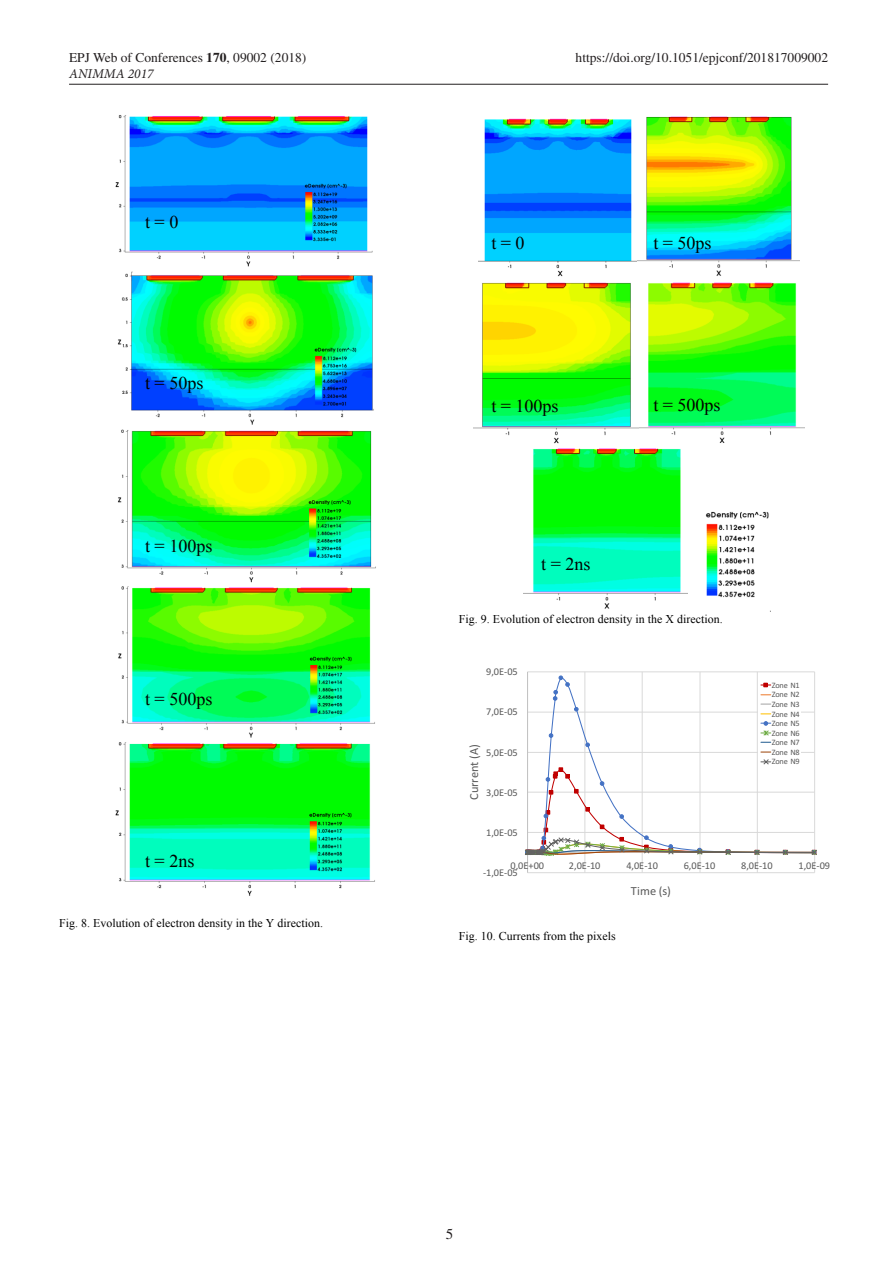
<style>
.page{position:relative;width:893px;height:1263px;background:#fff}
.page>*{position:absolute;margin:0;border:0;box-sizing:border-box;transform-origin:0 0}
.t1{font:18px "Times New Roman";color:#000}
.t2{font:15px "Times";color:#231f20}
.t3{font:13.5px "Times";color:#231f20}
.t4{font:italic 13.5px "Minion Pro";color:#231f20}
.t5{font:12.45px "Calibri";letter-spacing:.01em;color:#595959}
.t6{font:11.85px "Times New Roman";letter-spacing:.005em;color:#000}
.t7{font:10.35px "Calibri";letter-spacing:-.005em;color:#595959}
.t8{font:8.25px/9.6px "Calibri";letter-spacing:-.025em;color:#595959;text-align:justify}
.s1{font-weight:700}
</style>
<div class="page">
<img style="left:115px;top:115px;width:261px;height:781px">
<img style="left:479px;top:118px;width:159px;height:159px">
<img style="left:638px;top:116px;width:162px;height:160px">
<img style="left:474px;top:282px;width:330px;height:162px">
<img style="left:523px;top:448px;width:165px;height:161px">
<img style="left:705px;top:511px;width:66px;height:100px">
<hr style="left:528px;top:872px;width:287px;height:1px;background:#d9d9d9">
<hr style="left:528px;top:672px;width:287px;height:1px;background:#d9d9d9">
<hr style="left:585px;top:672px;width:1px;height:201px;background:#d9d9d9">
<hr style="left:642px;top:672px;width:1px;height:201px;background:#d9d9d9">
<hr style="left:700px;top:672px;width:1px;height:201px;background:#d9d9d9">
<hr style="left:757px;top:672px;width:1px;height:201px;background:#d9d9d9">
<hr style="left:814px;top:672px;width:1px;height:201px;background:#d9d9d9">
<hr style="left:527px;top:672px;width:1px;height:201px;background:#bfbfbf">
<svg style="left:528px;top:676px;width:286px;height:83px"></svg>
<svg style="left:549px;top:733px;width:4px;height:5px"></svg>
<svg style="left:553px;top:676px;width:17px;height:24px"></svg>
<svg style="left:574px;top:707px;width:4px;height:4px"></svg>
<svg style="left:586px;top:743px;width:4px;height:4px"></svg>
<div style="left:758px;top:680px;width:43px;height:86px;background:#fff"></div>
<svg style="left:761px;top:683px;width:10px;height:4px"></svg>
<svg style="left:761px;top:703px;width:10px;height:2px"></svg>
<svg style="left:761px;top:721px;width:10px;height:15px"></svg>
<svg style="left:525px;top:759px;width:292px;height:97px"></svg>
<img style="left:481px;top:232px;width:63px;height:25px">
<img style="left:643px;top:232px;width:90px;height:25px">
<img style="left:481px;top:395px;width:126px;height:25px">
<img style="left:643px;top:394px;width:90px;height:25px">
<div style="left:530px;top:553px;width:90px;height:25px;background:#00fdbd"></div>
<img style="left:134px;top:211px;width:64px;height:25px">
<img style="left:134px;top:373px;width:90px;height:25px">
<img style="left:134px;top:535px;width:126px;height:25px">
<img style="left:134px;top:688px;width:90px;height:25px">
<img style="left:134px;top:850px;width:90px;height:25px">
<hr style="left:69px;top:84px;width:759px;height:1px;background:#231f20">
<p class="t3" style="left:69px;top:49px;width:239px">EPJ Web of Conferences <span class="s1">170</span>, 09002 (2018)</p>
<p class="t3" style="left:576px;top:49px;width:254px">https://doi.org/10.1051/epjconf/201817009002</p>
<p class="t4" style="left:69px;top:65px;width:86px">ANIMMA 2017</p>
<h1 class="t1" style="left:145px;top:209px;width:35px">t=0</h1>
<h1 class="t1" style="left:145px;top:371px;width:60px">t = 50ps</h1>
<h1 class="t1" style="left:145px;top:533px;width:69px">t = 100ps</h1>
<h1 class="t1" style="left:145px;top:686px;width:69px">t = 500ps</h1>
<h1 class="t1" style="left:145px;top:848px;width:51px">t = 2ns</h1>
<p class="t6" style="left:59px;top:915px;width:265px">Fig. 8. Evolution of electron density in the Y direction.</p>
<h1 class="t1" style="left:491px;top:231px;width:35px">t=0</h1>
<h1 class="t1" style="left:653px;top:231px;width:60px">t = 50ps</h1>
<h1 class="t1" style="left:491px;top:393px;width:69px">t = 100ps</h1>
<h1 class="t1" style="left:653px;top:393px;width:69px">t = 500ps</h1>
<h1 class="t1" style="left:541px;top:551px;width:51px">t = 2ns</h1>
<p class="t6" style="left:459px;top:611px;width:265px">Fig. 9. Evolution of electron density in the X direction.</p>
<p class="t7" style="left:486px;top:665px;width:33px">9,0E-05</p>
<p class="t7" style="left:486px;top:705px;width:33px">7,0E-05</p>
<p class="t5" style="left:465px;top:800px;width:57px;rotate:-90deg">Current (A)</p>
<p class="t7" style="left:486px;top:745px;width:33px">5,0E-05</p>
<p class="t7" style="left:486px;top:785px;width:33px">3,0E-05</p>
<p class="t7" style="left:486px;top:825px;width:33px">1,0E-05</p>
<p class="t8" style="left:772px;top:680px;width:29px">Zone N1<br>Zone N2<br>Zone N3<br>Zone N4<br>Zone N5<br>Zone N6<br>Zone N7<br>Zone N8<br>Zone N9</p>
<p class="t7" style="left:510px;top:858px;width:35px">0,0E+00</p>
<p class="t7" style="left:569px;top:858px;width:33px">2,0E-10</p>
<p class="t7" style="left:626px;top:858px;width:33px">4,0E-10</p>
<p class="t7" style="left:684px;top:858px;width:33px">6,0E-10</p>
<p class="t7" style="left:741px;top:858px;width:33px">8,0E-10</p>
<p class="t7" style="left:799px;top:858px;width:33px">1,0E-09</p>
<p class="t7" style="left:483px;top:865px;width:36px">-1,0E-05</p>
<p class="t6" style="left:459px;top:928px;width:158px">Fig. 10. Currents from the pixels</p>
<p class="t5" style="left:631px;top:882px;width:41px">Time (s)</p>
<p class="t2" style="left:446px;top:1225px;width:9px">5</p>
</div>
